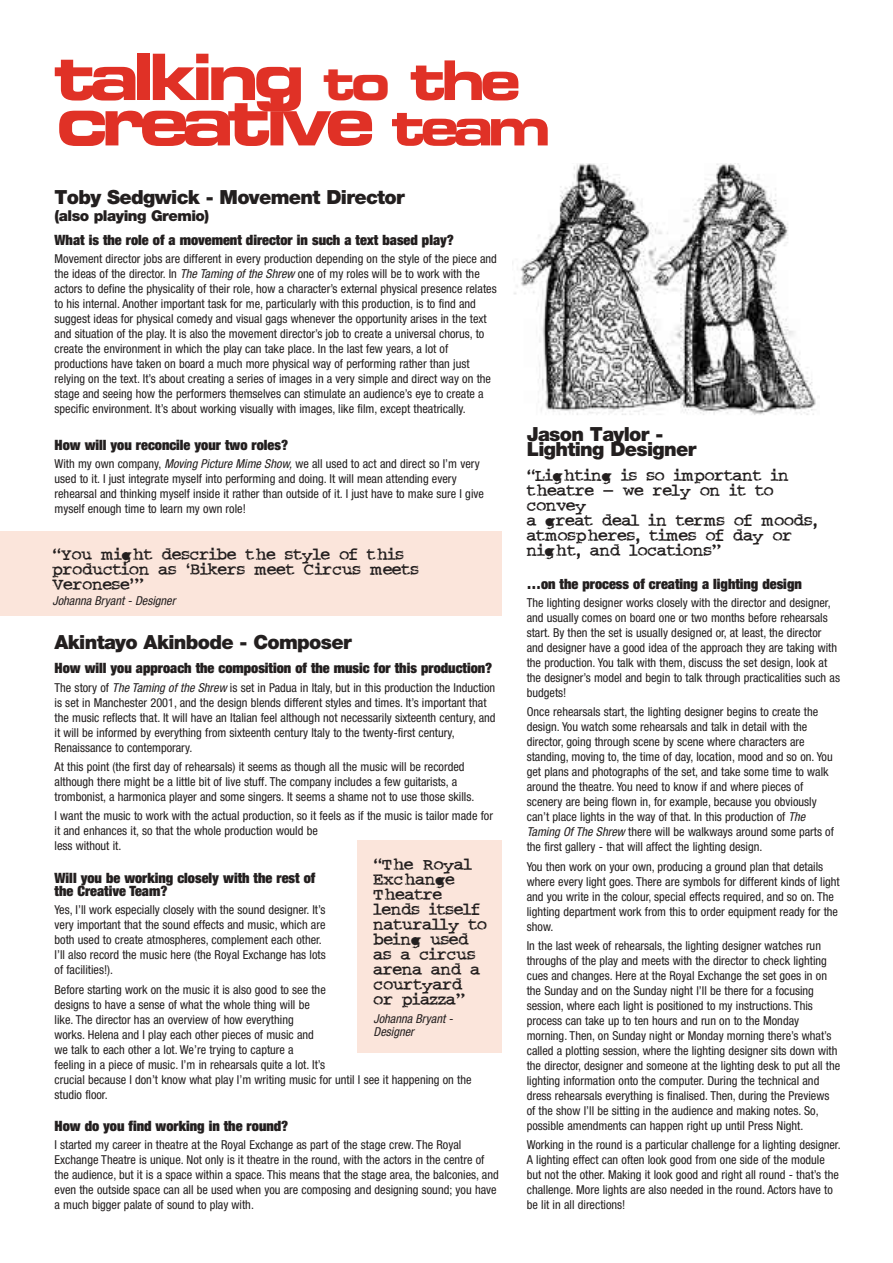
<style>
.page{position:relative;width:893px;height:1263px;background:#fff}
.page>*{position:absolute;margin:0;border:0;box-sizing:border-box;transform-origin:0 0}
.t1{font:67.05px "Eurostile Bold Extended Two";letter-spacing:-.1em;color:#e03126}
.t2{font:64.05px "Eurostile Bold Extended Two";letter-spacing:-.1em;color:#e03126}
.t3{font:19.5px/15px "Crud Font";color:#231f1f}
.t4{font:900 19.5px/15px "Helvetica Neue";letter-spacing:-.035em;color:#231f1f}
.t5{font:900 15px "Helvetica Neue";letter-spacing:-.035em;color:#231f1f}
.t6{font:900 expanded 14.25px/13.5px "Helvetica Neue";color:#231f1f}
.t7{font:condensed 12.3px/15px "Helvetica Neue";color:#231f1f}
.t8{font:italic condensed 12.3px/13.2px "Helvetica Neue";color:#231f1f}
.s1{font-size:48.45px}
.s2{font-size:54.75px}
.s3{font-size:51.6px}
.s4{font-style:italic}
</style>
<div class="page">
<img style="left:512px;top:164px;width:304px;height:251px">
<div style="left:0;top:532px;width:502px;height:84px;background:#fbe5db"></div>
<div style="left:357px;top:840px;width:145px;height:213px;background:#fbe5db"></div>
<h2 class="t2" style="left:54px;top:54px;width:468px">talking <span class="s1">to</span> <span class="s2">the</span></h2>
<h1 class="t1" style="left:56px;top:97px;width:495px">creative <span class="s3">team</span></h1>
<h3 class="t4" style="left:55px;top:192px;width:352px">Toby Sedgwick - Movement Director</h3>
<p class="t5" style="left:55px;top:210px;width:156px">(also playing Gremio)</p>
<p class="t6" style="left:55px;top:234px;width:401px">What is the role of a movement director in such a text based play?</p>
<p class="t7" style="left:55px;top:252px;width:444px">Movement director jobs are different in every production depending on the style of the piece and the ideas of the director. In <span class="s4">The Taming of the Shrew</span> one of my roles will be to work with the actors to define the physicality of their role, how a character’s external physical presence relates to his internal. Another important task for me, particularly with this production, is to find and suggest ideas for physical comedy and visual gags whenever the opportunity arises in the text and situation of the play. It is also the movement director’s job to create a universal chorus, to create the environment in which the play can take place. In the last few years, a lot of productions have taken on board a much more physical way of performing rather than just relying on the text. It’s about creating a series of images in a very simple and direct way on the stage and seeing how the performers themselves can stimulate an audience’s eye to create a specific environment. It’s about working visually with images, like film, except theatrically.</p>
<p class="t6" style="left:55px;top:440px;width:235px">How will you reconcile your two roles?</p>
<p class="t7" style="left:55px;top:458px;width:431px">With my own company, <span class="s4">Moving Picture Mime Show,</span> we all used to act and direct so I’m very used to it. I just integrate myself into performing and doing. It will mean attending every rehearsal and thinking myself inside it rather than outside of it. I just have to make sure I give myself enough time to learn my own role!</p>
<h3 class="t3" style="left:53px;top:547px;width:368px">“You might describe the style of this production as ‘Bikers meet Circus meets<br>Veronese’”</h3>
<p class="t8" style="left:53px;top:595px;width:124px">Johanna Bryant - Designer</p>
<h3 class="t4" style="left:55px;top:636px;width:299px">Akintayo Akinbode - Composer</h3>
<p class="t6" style="left:55px;top:663px;width:439px">How will you approach the composition of the music for this production?</p>
<p class="t7" style="left:55px;top:681px;width:442px">The story of <span class="s4">The Taming of the Shrew</span> is set in Padua in Italy, but in this production the Induction is set in Manchester 2001, and the design blends different styles and times. It’s important that the music reflects that. It will have an Italian feel although not necessarily sixteenth century, and it will be informed by everything from sixteenth century Italy to the twenty-first century, Renaissance to contemporary.</p>
<p class="t7" style="left:55px;top:760px;width:421px">At this point (the first day of rehearsals) it seems as though all the music will be recorded although there might be a little bit of live stuff. The company includes a few guitarists, a trombonist, a harmonica player and some singers. It seems a shame not to use those skills.</p>
<p class="t7" style="left:55px;top:809px;width:440px">I want the music to work with the actual production, so it feels as if the music is tailor made for it and enhances it, so that the whole production would be<br>less without it.</p>
<p class="t6" style="left:55px;top:872px;width:262px">Will you be working closely with the rest of the Creative Team?</p>
<p class="t7" style="left:55px;top:903px;width:272px">Yes, I’ll work especially closely with the sound designer. It’s very important that the sound effects and music, which are both used to create atmospheres, complement each other.<br>I’ll also record the music here (the Royal Exchange has lots of facilities!).</p>
<p class="t7" style="left:55px;top:983px;width:418px">Before starting work on the music it is also good to see the<br>designs to have a sense of what the whole thing will be<br>like. The director has an overview of how everything<br>works. Helena and I play each other pieces of music and<br>we talk to each other a lot. We’re trying to capture a<br>feeling in a piece of music. I’m in rehearsals quite a lot. It’s<br>crucial because I don’t know what play I’m writing music for until I see it happening on the studio floor.</p>
<p class="t6" style="left:55px;top:1120px;width:235px">How do you find working in the round?</p>
<p class="t7" style="left:55px;top:1138px;width:446px">I started my career in theatre at the Royal Exchange as part of the stage crew. The Royal Exchange Theatre is unique. Not only is it theatre in the round, with the actors in the centre of the audience, but it is a space within a space. This means that the stage area, the balconies, and even the outside space can all be used when you are composing and designing sound; you have a much bigger palate of sound to play with.</p>
<h3 class="t3" style="left:373px;top:858px;width:115px">“The Royal<br>Exchange<br>Theatre lends itself naturally to being used as a circus arena and a courtyard<br>or piazza”</h3>
<p class="t8" style="left:373px;top:1013px;width:81px">Johanna Bryant -<br>Designer</p>
<h3 class="t4" style="left:526px;top:428px;width:171px">Jason Taylor -<br>Lighting Designer</h3>
<h3 class="t3" style="left:526px;top:469px;width:292px">“Lighting is so important in theatre – we rely on it to convey<br>a great deal in terms of moods, atmospheres, times of day or night, and locations”</h3>
<p class="t6" style="left:526px;top:578px;width:276px">…on the process of creating a lighting design</p>
<p class="t7" style="left:526px;top:596px;width:315px">The lighting designer works closely with the director and designer, and usually comes on board one or two months before rehearsals start. By then the set is usually designed or, at least, the director and designer have a good idea of the approach they are taking with the production. You talk with them, discuss the set design, look at the designer’s model and begin to talk through practicalities such as budgets!</p>
<p class="t7" style="left:526px;top:706px;width:309px">Once rehearsals start, the lighting designer begins to create the design. You watch some rehearsals and talk in detail with the director, going through scene by scene where characters are standing, moving to, the time of day, location, mood and so on. You get plans and photographs of the set, and take some time to walk around the theatre. You need to know if and where pieces of scenery are being flown in, for example, because you obviously can’t place lights in the way of that. In this production of <span class="s4">The Taming Of The Shrew</span> there will be walkways around some parts of the first gallery - that will affect the lighting design.</p>
<p class="t7" style="left:526px;top:860px;width:314px">You then work on your own, producing a ground plan that details where every light goes. There are symbols for different kinds of light and you write in the colour, special effects required, and so on. The lighting department work from this to order equipment ready for the show.</p>
<p class="t7" style="left:526px;top:939px;width:315px">In the last week of rehearsals, the lighting designer watches run throughs of the play and meets with the director to check lighting cues and changes. Here at the Royal Exchange the set goes in on the Sunday and on the Sunday night I’ll be there for a focusing session, where each light is positioned to my instructions. This process can take up to ten hours and run on to the Monday morning. Then, on Sunday night or Monday morning there’s what’s called a plotting session, where the lighting designer sits down with the director, designer and someone at the lighting desk to put all the lighting information onto the computer. During the technical and dress rehearsals everything is finalised. Then, during the Previews of the show I’ll be sitting in the audience and making notes. So, possible amendments can happen right up until Press Night.</p>
<p class="t7" style="left:526px;top:1138px;width:315px">Working in the round is a particular challenge for a lighting designer.<br>A lighting effect can often look good from one side of the module but not the other. Making it look good and right all round - that’s the challenge. More lights are also needed in the round. Actors have to be lit in all directions!</p>
</div>
